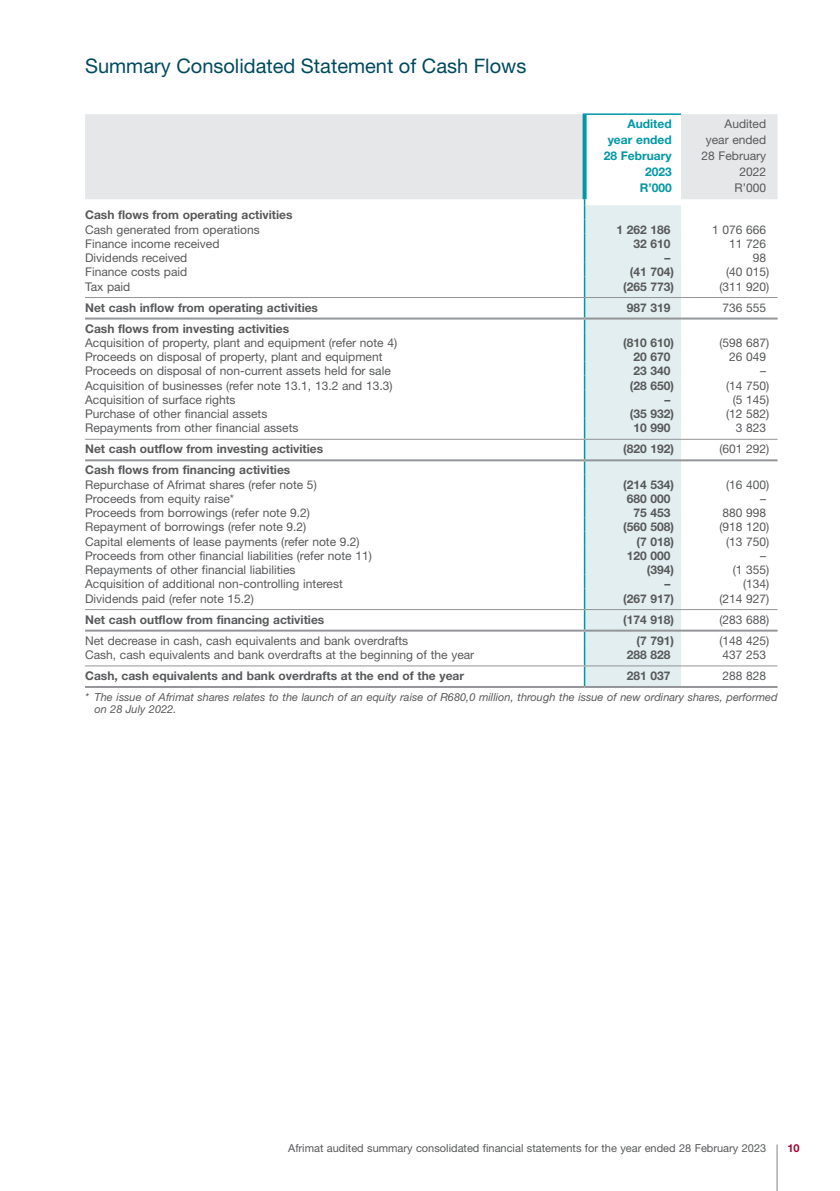
<style>
.page{position:relative;width:840px;height:1191px;background:#fff}
.page>*{position:absolute;margin:0;border:0;box-sizing:border-box;transform-origin:0 0}
.t1{font:20px "Helvetica Neue LT Pro";color:#004a5f}
.t2{font:12px/16px "Helvetica Neue LT Pro";color:#58595b;text-align:right}
.t3{font:700 12px "Helvetica Neue LT Pro";color:#58595b}
.t4{font:700 12px/16px "Helvetica Neue LT Pro";color:#0098a6;text-align:right}
.t5{font:italic 11px/12px "Helvetica Neue LT Pro";color:#58595b}
.t6{font:11px "Helvetica Neue LT Pro";color:#58595b}
.t7{font:700 11px "Helvetica Neue LT Pro";color:#a90533}
</style>
<div class="page">
<svg style="left:85px;top:114px;width:692px;height:85px;background:#e9eaeb"></svg>
<div style="left:585px;top:205px;width:95px;height:481px;background:#e2eeef"></div>
<hr style="left:582px;top:113px;width:98px;height:2px;background:#0098a6">
<svg style="left:582px;top:115px;width:4px;height:84px"></svg>
<svg style="left:583px;top:199px;width:2px;height:77px"></svg>
<hr style="left:583px;top:276px;width:2px;height:21px;background:#0098a6">
<svg style="left:583px;top:298px;width:2px;height:120px"></svg>
<hr style="left:583px;top:418px;width:2px;height:21px;background:#0098a6">
<svg style="left:583px;top:440px;width:2px;height:148px"></svg>
<hr style="left:583px;top:588px;width:2px;height:21px;background:#0098a6">
<svg style="left:583px;top:610px;width:2px;height:35px"></svg>
<hr style="left:583px;top:645px;width:2px;height:20px;background:#0098a6">
<hr style="left:583px;top:666px;width:2px;height:20px;background:#0098a6">
<hr style="left:85px;top:297px;width:499px;height:1px;background:#939598">
<hr style="left:584px;top:297px;width:96px;height:1px;background:#939598">
<hr style="left:680px;top:297px;width:97px;height:1px;background:#939598">
<hr style="left:85px;top:439px;width:499px;height:1px;background:#939598">
<hr style="left:584px;top:439px;width:96px;height:1px;background:#939598">
<hr style="left:680px;top:439px;width:97px;height:1px;background:#939598">
<hr style="left:85px;top:609px;width:499px;height:1px;background:#939598">
<hr style="left:584px;top:609px;width:96px;height:1px;background:#939598">
<hr style="left:680px;top:609px;width:97px;height:1px;background:#939598">
<hr style="left:85px;top:665px;width:499px;height:1px;background:#939598">
<hr style="left:584px;top:665px;width:96px;height:1px;background:#939598">
<hr style="left:680px;top:665px;width:97px;height:1px;background:#939598">
<hr style="left:85px;top:317px;width:499px;height:2px;background:#939598">
<hr style="left:584px;top:317px;width:96px;height:2px;background:#939598">
<hr style="left:680px;top:317px;width:97px;height:2px;background:#939598">
<hr style="left:85px;top:459px;width:499px;height:2px;background:#939598">
<hr style="left:584px;top:459px;width:96px;height:2px;background:#939598">
<hr style="left:680px;top:459px;width:97px;height:2px;background:#939598">
<hr style="left:85px;top:629px;width:499px;height:2px;background:#939598">
<hr style="left:584px;top:629px;width:96px;height:2px;background:#939598">
<hr style="left:680px;top:629px;width:97px;height:2px;background:#939598">
<hr style="left:85px;top:686px;width:499px;height:2px;background:#939598">
<hr style="left:584px;top:686px;width:96px;height:2px;background:#939598">
<hr style="left:680px;top:686px;width:97px;height:2px;background:#939598">
<hr style="left:776px;top:1144px;width:1px;height:47px;background:#808285">
<h1 class="t1" style="left:85px;top:53px;width:442px">Summary Consolidated Statement of Cash Flows</h1>
<p class="t4" style="left:603px;top:116px;width:69px">Audited year ended<br>28 February<br>2023<br>R’000</p>
<p class="t2" style="left:701px;top:116px;width:66px">Audited year ended<br>28 February<br>2022<br>R’000</p>
<p class="t3" style="left:85px;top:208px;width:209px">Cash flows from operating activities</p>
<p class="t2" style="left:85px;top:221px;width:176px">Cash generated from operations</p>
<p class="t3" style="left:616px;top:222px;width:56px">1 262 186</p>
<p class="t2" style="left:711px;top:221px;width:56px">1 076 666</p>
<p class="t2" style="left:85px;top:235px;width:136px">Finance income received</p>
<p class="t3" style="left:633px;top:236px;width:39px">32 610</p>
<p class="t2" style="left:728px;top:235px;width:39px">11 726</p>
<p class="t2" style="left:85px;top:250px;width:104px">Dividends received</p>
<p class="t3" style="left:664px;top:250px;width:7px">–</p>
<p class="t2" style="left:752px;top:250px;width:15px">98</p>
<p class="t2" style="left:85px;top:264px;width:104px">Finance costs paid</p>
<p class="t3" style="left:629px;top:265px;width:46px">(41 704)</p>
<p class="t2" style="left:725px;top:264px;width:45px">(40 015)</p>
<p class="t2" style="left:85px;top:278px;width:47px">Tax paid</p>
<p class="t3" style="left:622px;top:279px;width:52px">(265 773)</p>
<p class="t2" style="left:719px;top:278px;width:51px">(311 920)</p>
<p class="t3" style="left:85px;top:300px;width:234px">Net cash inflow from operating activities</p>
<p class="t3" style="left:626px;top:300px;width:45px">987 319</p>
<p class="t2" style="left:722px;top:299px;width:45px">736 555</p>
<p class="t3" style="left:85px;top:321px;width:205px">Cash flows from investing activities</p>
<p class="t2" style="left:85px;top:334px;width:313px">Acquisition of property, plant and equipment (refer note 4)</p>
<p class="t3" style="left:622px;top:335px;width:52px">(810 610)</p>
<p class="t2" style="left:719px;top:334px;width:51px">(598 687)</p>
<p class="t2" style="left:85px;top:349px;width:299px">Proceeds on disposal of property, plant and equipment</p>
<p class="t3" style="left:633px;top:349px;width:39px">20 670</p>
<p class="t2" style="left:728px;top:349px;width:39px">26 049</p>
<p class="t2" style="left:85px;top:363px;width:307px">Proceeds on disposal of non-current assets held for sale</p>
<p class="t3" style="left:633px;top:364px;width:39px">23 340</p>
<p class="t2" style="left:759px;top:363px;width:7px">–</p>
<p class="t2" style="left:85px;top:377px;width:309px">Acquisition of businesses (refer note 13.1, 13.2 and 13.3)</p>
<p class="t3" style="left:629px;top:378px;width:46px">(28 650)</p>
<p class="t2" style="left:725px;top:377px;width:45px">(14 750)</p>
<p class="t2" style="left:85px;top:391px;width:152px">Acquisition of surface rights</p>
<p class="t3" style="left:664px;top:392px;width:7px">–</p>
<p class="t2" style="left:732px;top:391px;width:38px">(5 145)</p>
<p class="t2" style="left:85px;top:405px;width:184px">Purchase of other financial assets</p>
<p class="t3" style="left:629px;top:406px;width:46px">(35 932)</p>
<p class="t2" style="left:725px;top:405px;width:45px">(12 582)</p>
<p class="t2" style="left:85px;top:420px;width:215px">Repayments from other financial assets</p>
<p class="t3" style="left:633px;top:421px;width:39px">10 990</p>
<p class="t2" style="left:735px;top:420px;width:32px">3 823</p>
<p class="t3" style="left:85px;top:442px;width:239px">Net cash outflow from investing activities</p>
<p class="t3" style="left:622px;top:442px;width:52px">(820 192)</p>
<p class="t2" style="left:719px;top:441px;width:51px">(601 292)</p>
<p class="t3" style="left:85px;top:463px;width:207px">Cash flows from financing activities</p>
<p class="t2" style="left:85px;top:476px;width:233px">Repurchase of Afrimat shares (refer note 5)</p>
<p class="t3" style="left:622px;top:477px;width:52px">(214 534)</p>
<p class="t2" style="left:725px;top:476px;width:45px">(16 400)</p>
<p class="t2" style="left:85px;top:490px;width:150px">Proceeds from equity raise*</p>
<p class="t3" style="left:626px;top:491px;width:45px">680 000</p>
<p class="t2" style="left:759px;top:490px;width:7px">–</p>
<p class="t2" style="left:85px;top:504px;width:226px">Proceeds from borrowings (refer note 9.2)</p>
<p class="t3" style="left:633px;top:505px;width:39px">75 453</p>
<p class="t2" style="left:722px;top:504px;width:45px">880 998</p>
<p class="t2" style="left:85px;top:519px;width:223px">Repayment of borrowings (refer note 9.2)</p>
<p class="t3" style="left:622px;top:520px;width:52px">(560 508)</p>
<p class="t2" style="left:719px;top:519px;width:51px">(918 120)</p>
<p class="t2" style="left:85px;top:533px;width:276px">Capital elements of lease payments (refer note 9.2)</p>
<p class="t3" style="left:636px;top:534px;width:39px">(7 018)</p>
<p class="t2" style="left:725px;top:533px;width:45px">(13 750)</p>
<p class="t2" style="left:85px;top:547px;width:288px">Proceeds from other financial liabilities (refer note 11)</p>
<p class="t3" style="left:626px;top:548px;width:45px">120 000</p>
<p class="t2" style="left:759px;top:547px;width:7px">–</p>
<p class="t2" style="left:85px;top:561px;width:212px">Repayments of other financial liabilities</p>
<p class="t3" style="left:646px;top:562px;width:29px">(394)</p>
<p class="t2" style="left:732px;top:561px;width:38px">(1 355)</p>
<p class="t2" style="left:85px;top:576px;width:259px">Acquisition of additional non-controlling interest</p>
<p class="t3" style="left:664px;top:576px;width:7px">–</p>
<p class="t2" style="left:742px;top:576px;width:28px">(134)</p>
<p class="t2" style="left:85px;top:590px;width:170px">Dividends paid (refer note 15.2)</p>
<p class="t3" style="left:622px;top:591px;width:52px">(267 917)</p>
<p class="t2" style="left:719px;top:590px;width:51px">(214 927)</p>
<p class="t3" style="left:85px;top:612px;width:240px">Net cash outflow from financing activities</p>
<p class="t3" style="left:622px;top:612px;width:52px">(174 918)</p>
<p class="t2" style="left:719px;top:611px;width:51px">(283 688)</p>
<p class="t2" style="left:85px;top:632px;width:324px">Net decrease in cash, cash equivalents and bank overdrafts</p>
<p class="t3" style="left:636px;top:633px;width:39px">(7 791)</p>
<p class="t2" style="left:719px;top:632px;width:51px">(148 425)</p>
<p class="t2" style="left:85px;top:646px;width:390px">Cash, cash equivalents and bank overdrafts at the beginning of the year</p>
<p class="t3" style="left:626px;top:647px;width:45px">288 828</p>
<p class="t2" style="left:722px;top:646px;width:45px">437 253</p>
<p class="t3" style="left:85px;top:668px;width:380px">Cash, cash equivalents and bank overdrafts at the end of the year</p>
<p class="t3" style="left:626px;top:668px;width:45px">281 037</p>
<p class="t2" style="left:722px;top:667px;width:45px">288 828</p>
<p class="t5" style="left:94px;top:690px;width:684px;text-indent:-9px">* The issue of Afrimat shares relates to the launch of an equity raise of R680,0 million, through the issue of new ordinary shares, performed on 28 July 2022.</p>
<p class="t6" style="left:288px;top:1141px;width:479px">Afrimat audited summary consolidated financial statements for the year ended 28 February 2023</p>
<p class="t7" style="left:786px;top:1141px;width:14px">10</p>
</div>
